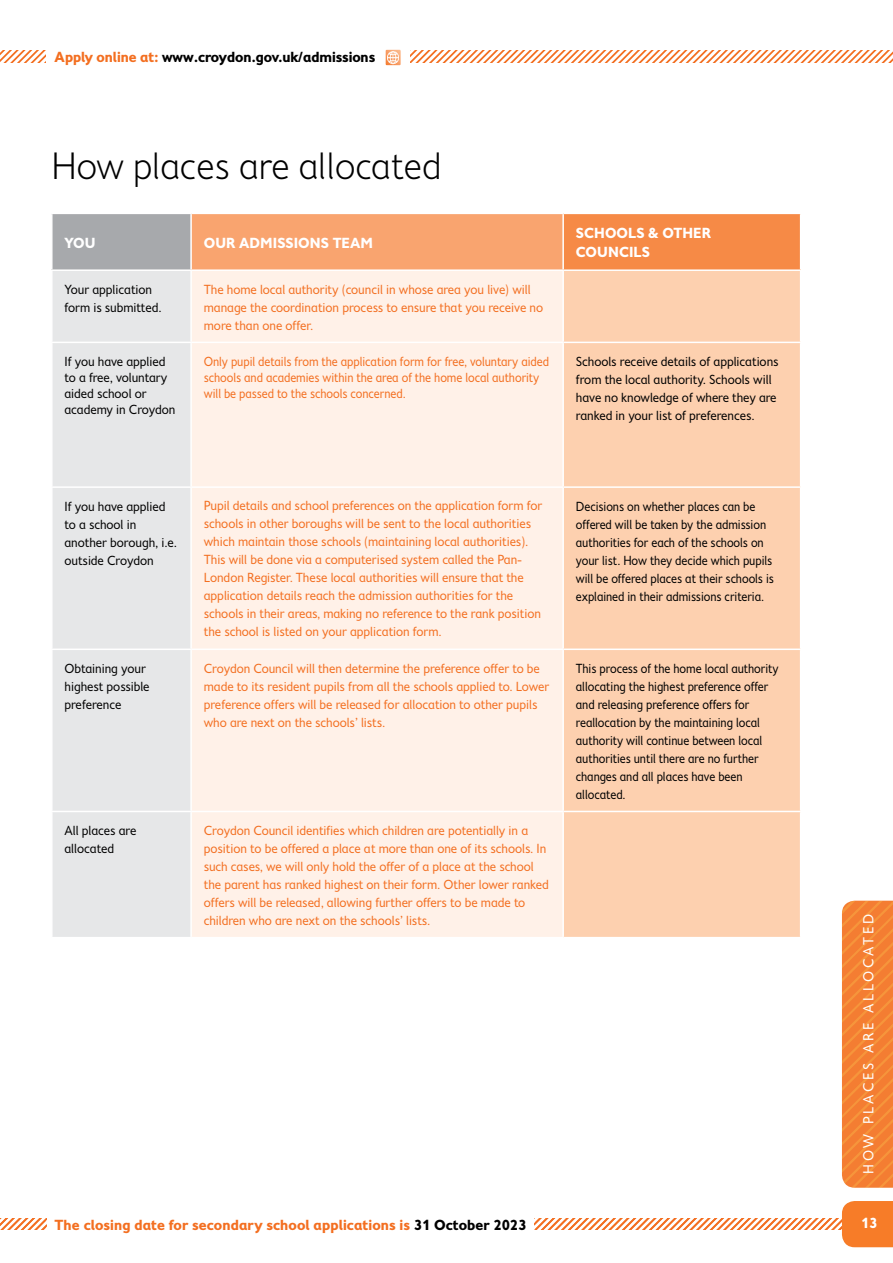
<style>
.page{position:relative;width:893px;height:1263px;background:#fff}
.page>*{position:absolute;margin:0;border:0;box-sizing:border-box;transform-origin:0 0}
.t1{font:300 39px "Fiendstar";letter-spacing:-.02em;color:#000}
.t2{font:700 15px "Fiendstar";letter-spacing:-.01em;color:#f36f21}
.t3{font:700 15px "Fiendstar";letter-spacing:-.02em;color:#000}
.t4{font:700 15px/19.5px "Fiendstar";letter-spacing:-.02em;color:#fff}
.t5{font:15px "Fiendstar";letter-spacing:.18em;color:#fff}
.t6{font:15px "Fiendstar";letter-spacing:.28em;color:#fff}
.t7{font:13.5px/18px "Fiendstar";letter-spacing:-.02em;color:#f36f21}
.t8{font:13.5px/18px "Fiendstar";letter-spacing:-.02em;color:#000;scale:.94 1}
.t9{font:13.5px/18px "Fiendstar";letter-spacing:-.02em;color:#000}
.t10{font:13.5px/16.2px "Fiendstar";letter-spacing:-.02em;color:#f36f21;scale:.94 1}
.s1{color:#f36f21}
.s2{color:#000}
</style>
<div class="page">
<img style="left:385px;top:50px;width:16px;height:15px">
<svg style="left:0;top:1218px;width:842px;height:12px"></svg>
<div style="left:842px;top:1201px;width:51px;height:46px;background:#f77c28"></div>
<svg style="left:0;top:51px;width:45px;height:12px"></svg>
<svg style="left:411px;top:51px;width:482px;height:12px"></svg>
<img style="left:842px;top:901px;width:51px;height:287px">
<div style="left:52px;top:213px;width:139px;height:57px;background:#a7a9ac"></div>
<div style="left:191px;top:213px;width:372px;height:57px;background:#f9a46f"></div>
<div style="left:563px;top:213px;width:238px;height:57px;background:#f68a46"></div>
<div style="left:53px;top:271px;width:137px;height:666px;background:#e6e7e8"></div>
<div style="left:192px;top:271px;width:370px;height:666px;background:#fff1e8"></div>
<div style="left:564px;top:271px;width:236px;height:666px;background:#fdd0af"></div>
<hr style="left:51px;top:213px;width:140px;height:1px;background:#fff">
<hr style="left:51px;top:214px;width:2px;height:55px;background:#fff">
<hr style="left:191px;top:213px;width:372px;height:1px;background:#fff">
<hr style="left:190px;top:214px;width:2px;height:55px;background:#fff">
<hr style="left:563px;top:213px;width:238px;height:1px;background:#fff">
<hr style="left:562px;top:214px;width:2px;height:55px;background:#fff">
<hr style="left:800px;top:214px;width:1px;height:55px;background:#fff">
<hr style="left:51px;top:269px;width:140px;height:2px;background:#fff">
<hr style="left:191px;top:269px;width:372px;height:2px;background:#fff">
<hr style="left:563px;top:269px;width:238px;height:2px;background:#fff">
<hr style="left:51px;top:342px;width:140px;height:1px;background:#fff">
<hr style="left:191px;top:342px;width:372px;height:1px;background:#fff">
<hr style="left:563px;top:342px;width:238px;height:1px;background:#fff">
<hr style="left:51px;top:486px;width:140px;height:2px;background:#fff">
<hr style="left:191px;top:486px;width:372px;height:2px;background:#fff">
<hr style="left:563px;top:486px;width:238px;height:2px;background:#fff">
<hr style="left:51px;top:648px;width:140px;height:2px;background:#fff">
<hr style="left:191px;top:648px;width:372px;height:2px;background:#fff">
<hr style="left:563px;top:648px;width:238px;height:2px;background:#fff">
<hr style="left:51px;top:811px;width:140px;height:1px;background:#fff">
<hr style="left:191px;top:811px;width:372px;height:1px;background:#fff">
<hr style="left:563px;top:811px;width:238px;height:1px;background:#fff">
<p class="t3" style="left:55px;top:48px;width:322px"><span class="s1">Apply online at:</span> www.croydon.gov.uk/admissions</p>
<h1 class="t1" style="left:51px;top:145px;width:392px">How places are allocated</h1>
<p class="t4" style="left:65px;top:233px;width:33px">YOU</p>
<p class="t4" style="left:204px;top:233px;width:171px">OUR ADMISSIONS TEAM</p>
<p class="t4" style="left:576px;top:223px;width:137px">SCHOOLS &amp; OTHER<br>COUNCILS</p>
<p class="t9" style="left:65px;top:280px;width:99px">Your application form is submitted.</p>
<p class="t7" style="left:204px;top:280px;width:341px">The home local authority (council in whose area you live) will manage the coordination process to ensure that you receive no more than one offer.</p>
<p class="t9" style="left:65px;top:353px;width:113px;line-height:16.2px">If you have applied to a free, voluntary aided school or academy in Croydon</p>
<p class="t10" style="left:204px;top:353px;width:369px">Only pupil details from the application form for free, voluntary aided schools and academies within the area of the home local authority will be passed to the schools concerned.</p>
<p class="t9" style="left:576px;top:352px;width:204px">Schools receive details of applications from the local authority. Schools will have no knowledge of where they are ranked in your list of preferences.</p>
<p class="t9" style="left:65px;top:497px;width:114px">If you have applied to a school in another borough, i.e. outside Croydon</p>
<p class="t7" style="left:204px;top:497px;width:340px">Pupil details and school preferences on the application form for schools in other boroughs will be sent to the local authorities which maintain those schools (maintaining local authorities).<br>This will be done via a computerised system called the Pan-London Register. These local authorities will ensure that the application details reach the admission authorities for the schools in their areas, making no reference to the rank position the school is listed on your application form.</p>
<p class="t8" style="left:576px;top:497px;width:212px">Decisions on whether places can be offered will be taken by the admission authorities for each of the schools on your list. How they decide which pupils will be offered places at their schools is explained in their admissions criteria.</p>
<p class="t9" style="left:65px;top:659px;width:87px">Obtaining your highest possible preference</p>
<p class="t7" style="left:204px;top:659px;width:347px">Croydon Council will then determine the preference offer to be made to its resident pupils from all the schools applied to. Lower preference offers will be released for allocation to other pupils who are next on the schools’ lists.</p>
<p class="t8" style="left:576px;top:659px;width:217px">This process of the home local authority allocating the highest preference offer and releasing preference offers for reallocation by the maintaining local authority will continue between local authorities until there are no further changes and all places have been allocated.</p>
<p class="t9" style="left:65px;top:821px;width:74px">All places are allocated</p>
<p class="t7" style="left:204px;top:821px;width:347px">Croydon Council identifies which children are potentially in a position to be offered a place at more than one of its schools. In such cases, we will only hold the offer of a place at the school the parent has ranked highest on their form. Other lower ranked offers will be released, allowing further offers to be made to children who are next on the schools’ lists.</p>
<p class="t5" style="left:860px;top:1174px;width:262px;rotate:-90deg">HOW PLACES ARE ALLOCATED</p>
<p class="t6" style="left:860px;top:1162px;width:239px;rotate:-90deg">2. ADMIS ION POLICIES</p>
<p class="t2" style="left:55px;top:1216px;width:473px">The closing date for secondary school applications is <span class="s2">31 October 2023</span></p>
<p class="t4" style="left:861px;top:1213px;width:18px">13</p>
</div>
